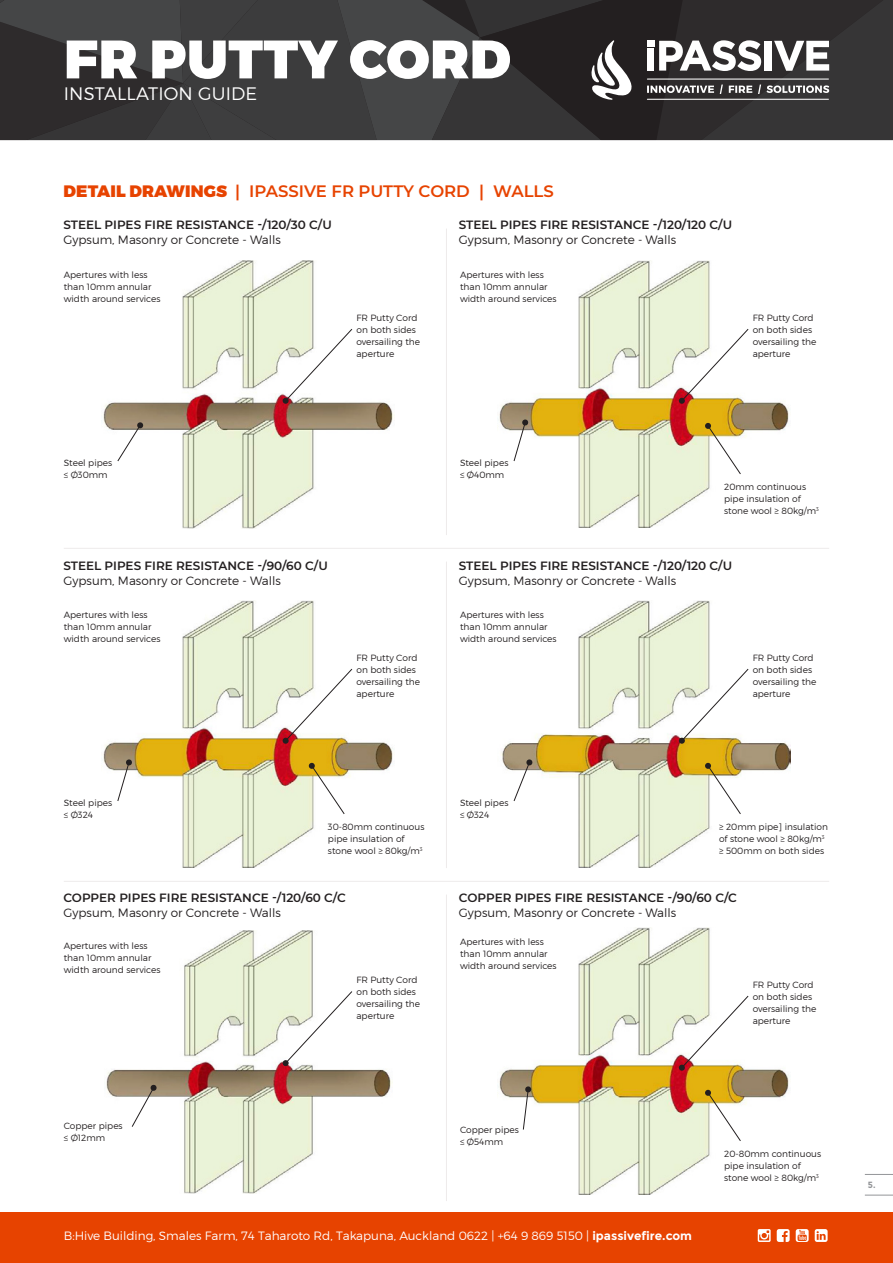
<style>
.page{position:relative;width:893px;height:1263px;background:#fff}
.page>*{position:absolute;margin:0;border:0;box-sizing:border-box;transform-origin:0 0}
.t1{font:900 54px "Montserrat";letter-spacing:.01em;color:#fff}
.t2{font:300 18px "Montserrat";letter-spacing:.01em;color:#fff}
.t3{font:600 16.5px "Montserrat";color:#e74300}
.t4{font:600 12px "Montserrat";color:#231f20}
.t5{font:300 12px "Montserrat";color:#231f20}
.t6{font:300 12px "Montserrat";color:#fff}
.t7{font:300 9px/12px "Montserrat";color:#231f20}
.t8{font:700 9px "Montserrat";color:#939598;scale:.96 1}
.s1{font-weight:900}
.s2{font-weight:700}
</style>
<div class="page">
<svg style="left:0;top:0;width:893px;height:140px;background:#3d3c3d"></svg>
<hr style="left:647px;top:79px;width:181px;height:1px;background:#fff">
<hr style="left:647px;top:99px;width:181px;height:1px;background:#fff">
<div style="left:0;top:1212px;width:893px;height:51px;background:#e74300"></div>
<svg style="left:815px;top:1229px;width:13px;height:13px"></svg>
<svg style="left:777px;top:1229px;width:13px;height:13px"></svg>
<svg style="left:758px;top:1229px;width:13px;height:13px"></svg>
<svg style="left:796px;top:1229px;width:13px;height:13px"></svg>
<svg style="left:865px;top:1174px;width:28px;height:1px"></svg>
<svg style="left:865px;top:1195px;width:28px;height:1px"></svg>
<img style="left:106px;top:930px;width:286px;height:264px">
<svg style="left:283px;top:990px;width:70px;height:76px"></svg>
<svg style="left:131px;top:1084px;width:26px;height:44px"></svg>
<hr style="left:64px;top:548px;width:765px;height:1px;background:#eeebeb">
<hr style="left:64px;top:881px;width:765px;height:1px;background:#eeebeb">
<hr style="left:446px;top:229px;width:1px;height:306px;background:#eeebeb">
<hr style="left:446px;top:562px;width:1px;height:306px;background:#eeebeb">
<hr style="left:446px;top:894px;width:1px;height:307px;background:#eeebeb">
<img style="left:103px;top:261px;width:291px;height:268px">
<svg style="left:283px;top:328px;width:70px;height:76px"></svg>
<svg style="left:117px;top:422px;width:27px;height:40px"></svg>
<img style="left:499px;top:261px;width:290px;height:266px">
<svg style="left:679px;top:328px;width:70px;height:76px"></svg>
<svg style="left:513px;top:419px;width:16px;height:43px"></svg>
<svg style="left:705px;top:423px;width:36px;height:52px"></svg>
<img style="left:103px;top:601px;width:290px;height:267px">
<svg style="left:283px;top:668px;width:70px;height:76px"></svg>
<svg style="left:117px;top:759px;width:15px;height:43px"></svg>
<svg style="left:309px;top:763px;width:36px;height:52px"></svg>
<img style="left:499px;top:928px;width:290px;height:266px">
<svg style="left:679px;top:995px;width:70px;height:76px"></svg>
<svg style="left:522px;top:1086px;width:10px;height:44px"></svg>
<svg style="left:705px;top:1090px;width:36px;height:52px"></svg>
<img style="left:501px;top:601px;width:289px;height:267px">
<svg style="left:679px;top:668px;width:70px;height:76px"></svg>
<svg style="left:513px;top:759px;width:20px;height:43px"></svg>
<svg style="left:705px;top:763px;width:36px;height:52px"></svg>
<h1 class="t1" style="left:64px;top:25px;width:448px">FR PUTTY CORD</h1>
<h2 class="t2" style="left:64px;top:83px;width:195px">INSTALLATION GUIDE</h2>
<h3 class="t3" style="left:63px;top:180px;width:492px"><span class="s1">DETAIL DRAWINGS</span> | IPASSIVE FR PUTTY CORD | WALLS</h3>
<h3 class="t4" style="left:63px;top:217px;width:270px">STEEL PIPES FIRE RESISTANCE -/120/30 C/U</h3>
<h3 class="t5" style="left:63px;top:233px;width:219px">Gypsum, Masonry or Concrete - Walls</h3>
<h3 class="t4" style="left:459px;top:217px;width:275px">STEEL PIPES FIRE RESISTANCE -/120/120 C/U</h3>
<h3 class="t5" style="left:459px;top:233px;width:219px">Gypsum, Masonry or Concrete - Walls</h3>
<p class="t7" style="left:64px;top:269px;width:98px">Apertures with less than 10mm annular width around services</p>
<p class="t7" style="left:356px;top:311px;width:65px">FR Putty Cord on both sides oversailing the aperture</p>
<p class="t7" style="left:460px;top:269px;width:98px">Apertures with less than 10mm annular width around services</p>
<p class="t7" style="left:753px;top:311px;width:65px">FR Putty Cord on both sides oversailing the aperture</p>
<p class="t7" style="left:64px;top:457px;width:50px">Steel pipes ≤ Ø30mm</p>
<p class="t7" style="left:460px;top:457px;width:50px">Steel pipes ≤ Ø40mm</p>
<p class="t7" style="left:724px;top:480px;width:96px">20mm continuous pipe insulation of stone wool ≥ 80kg/m<sup>3</sup></p>
<h3 class="t4" style="left:63px;top:557px;width:266px">STEEL PIPES FIRE RESISTANCE -/90/60 C/U</h3>
<h3 class="t5" style="left:63px;top:573px;width:219px">Gypsum, Masonry or Concrete - Walls</h3>
<h3 class="t4" style="left:459px;top:557px;width:275px">STEEL PIPES FIRE RESISTANCE -/120/120 C/U</h3>
<h3 class="t5" style="left:459px;top:573px;width:219px">Gypsum, Masonry or Concrete - Walls</h3>
<p class="t7" style="left:64px;top:609px;width:98px">Apertures with less than 10mm annular width around services</p>
<p class="t7" style="left:460px;top:609px;width:98px">Apertures with less than 10mm annular width around services</p>
<p class="t7" style="left:356px;top:651px;width:65px">FR Putty Cord on both sides oversailing the aperture</p>
<p class="t7" style="left:753px;top:651px;width:65px">FR Putty Cord on both sides oversailing the aperture</p>
<p class="t7" style="left:64px;top:797px;width:50px">Steel pipes ≤ Ø324</p>
<p class="t7" style="left:460px;top:797px;width:50px">Steel pipes ≤ Ø324</p>
<p class="t7" style="left:328px;top:820px;width:98px">30-80mm continuous pipe insulation of stone wool ≥ 80kg/m<sup>3</sup></p>
<p class="t7" style="left:719px;top:820px;width:110px">≥ 20mm pipe] insulation of stone wool ≥ 80kg/m<sup>3 </sup>≥ 500mm on both sides</p>
<h3 class="t4" style="left:63px;top:889px;width:284px">COPPER PIPES FIRE RESISTANCE -/120/60 C/C</h3>
<h3 class="t5" style="left:63px;top:905px;width:219px">Gypsum, Masonry or Concrete - Walls</h3>
<h3 class="t4" style="left:459px;top:889px;width:280px">COPPER PIPES FIRE RESISTANCE -/90/60 C/C</h3>
<h3 class="t5" style="left:459px;top:905px;width:219px">Gypsum, Masonry or Concrete - Walls</h3>
<p class="t7" style="left:64px;top:940px;width:98px">Apertures with less than 10mm annular width around services</p>
<p class="t7" style="left:460px;top:935px;width:98px">Apertures with less than 10mm annular width around services</p>
<p class="t7" style="left:356px;top:974px;width:65px">FR Putty Cord on both sides oversailing the aperture</p>
<p class="t7" style="left:753px;top:978px;width:65px">FR Putty Cord on both sides oversailing the aperture</p>
<p class="t7" style="left:64px;top:1119px;width:60px">Copper pipes ≤ Ø12mm</p>
<p class="t7" style="left:460px;top:1124px;width:60px">Copper pipes ≤ Ø54mm</p>
<p class="t7" style="left:724px;top:1147px;width:98px">20-80mm continuous pipe insulation of stone wool ≥ 80kg/m<sup>3</sup></p>
<h3 class="t6" style="left:64px;top:1228px;width:630px">B:Hive Building, Smales Farm, 74 Taharoto Rd, Takapuna, Auckland 0622 | +64 9 869 5150 | <span class="s2">ipassivefire.com</span></h3>
<p class="t8" style="left:868px;top:1179px;width:9px">5.</p>
</div>
